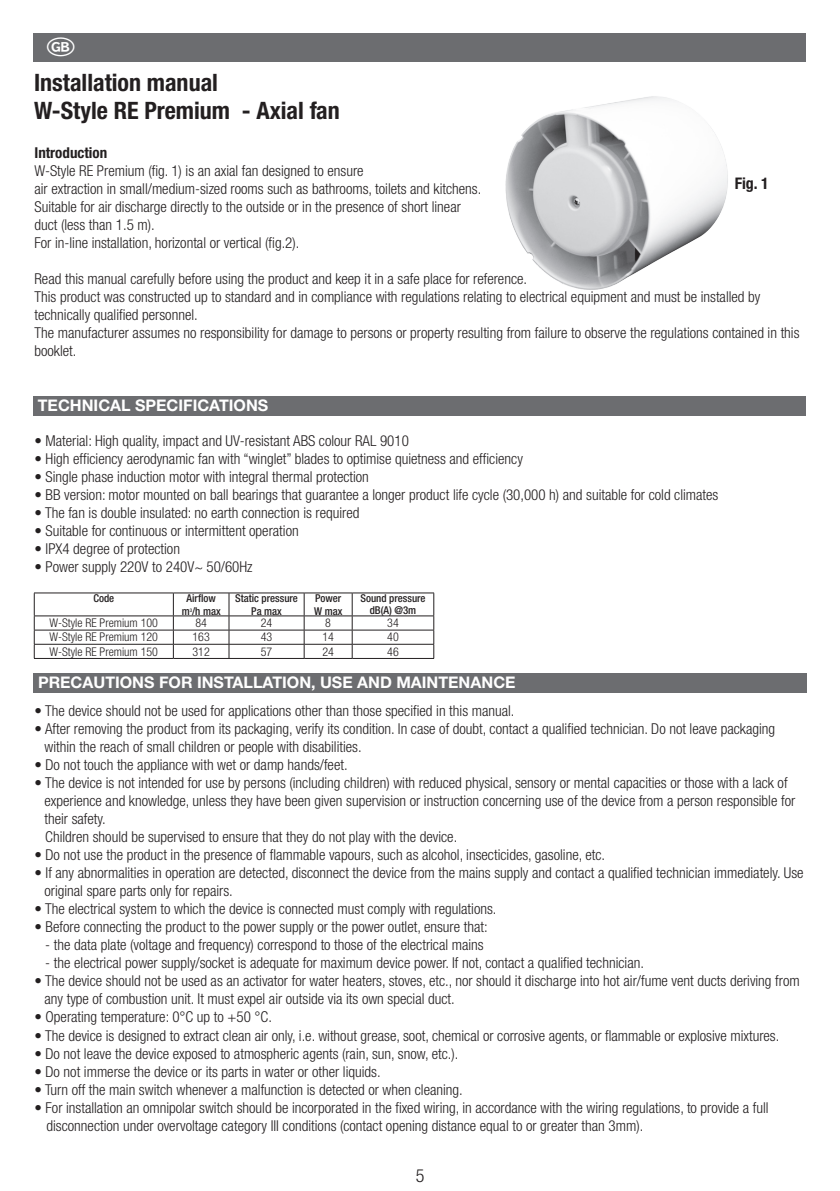
<style>
.page{position:relative;width:840px;height:1191px;background:#fff}
.page>*{position:absolute;margin:0;border:0;box-sizing:border-box;transform-origin:0 0}
.t1{font:700 condensed 24px "Helvetica Neue LT Std";color:#231f20}
.t2{font:300 condensed 18px "Helvetica Neue LT Std";color:#231f20}
.t3{font:700 16px "Helvetica Neue LT Std";color:#fff}
.t4{font:700 condensed 16px "Helvetica Neue LT Std";color:#231f20}
.Titoli_descrizione{font:300 condensed 15px/18px "Helvetica Neue LT Std";color:#231f20}
.Titoli_descrizione-2{font:700 condensed 15px "Helvetica Neue LT Std";color:#231f20}
.t5{font:300 condensed 12px "Helvetica Neue LT Std";color:#231f20}
.t6{font:500 condensed 10.8px/13px "Helvetica Neue LT Std";color:#231f20;text-align:center}
.s1{font-family:"Minion Pro";font-weight:400;font-stretch:normal}
</style>
<div class="page">
<div style="left:33px;top:34px;width:772px;height:28px;background:#6c6d70"></div>
<div style="left:34px;top:396px;width:771px;height:19px;background:#6c6d70"></div>
<div style="left:34px;top:673px;width:772px;height:20px;background:#6c6d70"></div>
<hr style="left:34px;top:592px;width:139px;height:1px;background:#231f20">
<hr style="left:173px;top:592px;width:56px;height:1px;background:#231f20">
<hr style="left:229px;top:592px;width:75px;height:1px;background:#231f20">
<hr style="left:304px;top:592px;width:48px;height:1px;background:#231f20">
<hr style="left:352px;top:592px;width:82px;height:1px;background:#231f20">
<hr style="left:34px;top:615px;width:139px;height:1px;background:#231f20">
<hr style="left:173px;top:615px;width:56px;height:1px;background:#231f20">
<hr style="left:229px;top:615px;width:75px;height:1px;background:#231f20">
<hr style="left:304px;top:615px;width:48px;height:1px;background:#231f20">
<hr style="left:352px;top:615px;width:82px;height:1px;background:#231f20">
<hr style="left:34px;top:630px;width:139px;height:1px;background:#231f20">
<hr style="left:173px;top:630px;width:56px;height:1px;background:#231f20">
<hr style="left:229px;top:630px;width:75px;height:1px;background:#231f20">
<hr style="left:304px;top:630px;width:48px;height:1px;background:#231f20">
<hr style="left:352px;top:630px;width:82px;height:1px;background:#231f20">
<hr style="left:34px;top:644px;width:139px;height:1px;background:#231f20">
<svg style="left:34px;top:593px;width:1px;height:65px"></svg>
<hr style="left:173px;top:644px;width:56px;height:1px;background:#231f20">
<svg style="left:173px;top:593px;width:1px;height:65px"></svg>
<hr style="left:229px;top:644px;width:75px;height:1px;background:#231f20">
<svg style="left:228px;top:593px;width:1px;height:65px"></svg>
<hr style="left:304px;top:644px;width:48px;height:1px;background:#231f20">
<svg style="left:303px;top:593px;width:1px;height:65px"></svg>
<hr style="left:352px;top:644px;width:82px;height:1px;background:#231f20">
<svg style="left:351px;top:593px;width:1px;height:65px"></svg>
<svg style="left:433px;top:593px;width:1px;height:65px"></svg>
<hr style="left:34px;top:658px;width:139px;height:1px;background:#231f20">
<hr style="left:173px;top:658px;width:56px;height:1px;background:#231f20">
<hr style="left:229px;top:658px;width:75px;height:1px;background:#231f20">
<hr style="left:304px;top:658px;width:48px;height:1px;background:#231f20">
<hr style="left:352px;top:658px;width:82px;height:1px;background:#231f20">
<img style="left:505px;top:96px;width:223px;height:194px">
<p class="t1" style="left:34px;top:68px;width:185px">Installation manual</p>
<p class="t1" style="left:34px;top:96px;width:307px">W-Style RE Premium - Axial fan</p>
<p class="Titoli_descrizione-2" style="left:34px;top:144px;width:74px">Introduction</p>
<p class="Titoli_descrizione" style="left:34px;top:162px;width:330px">W-Style RE Premium (fig. 1) is an axial fan designed to ensure</p>
<p class="Titoli_descrizione" style="left:34px;top:180px;width:448px">air extraction in small/medium-sized rooms such as bathrooms, toilets and kitchens.</p>
<p class="Titoli_descrizione" style="left:34px;top:198px;width:427px">Suitable for air discharge directly to the outside or in the presence of short linear</p>
<p class="Titoli_descrizione" style="left:34px;top:216px;width:122px">duct (less than 1.5 m).</p>
<p class="Titoli_descrizione" style="left:34px;top:234px;width:266px">For in-line installation, horizontal or vertical (fig.2).</p>
<p class="Titoli_descrizione" style="left:34px;top:270px;width:494px">Read this manual carefully before using the product and keep it in a safe place for reference.</p>
<p class="Titoli_descrizione" style="left:34px;top:288px;width:727px">This product was constructed up to standard and in compliance with regulations relating to electrical equipment and must be installed by technically qualified personnel.</p>
<p class="Titoli_descrizione" style="left:34px;top:324px;width:766px">The manufacturer assumes no responsibility for damage to persons or property resulting from failure to observe the regulations contained in this booklet.</p>
<p class="t4" style="left:734px;top:174px;width:36px">Fig. 1</p>
<p class="t3" style="left:38px;top:395px;width:232px">TECHNICAL SPECIFICATIONS</p>
<p class="Titoli_descrizione" style="left:34px;top:432px;width:376px">• Material: High quality, impact and UV-resistant ABS colour RAL 9010</p>
<p class="Titoli_descrizione" style="left:34px;top:450px;width:489px">• High efficiency aerodynamic fan with “winglet” blades to optimise quietness and efficiency</p>
<p class="Titoli_descrizione" style="left:34px;top:468px;width:336px">• Single phase induction motor with integral thermal protection</p>
<p class="Titoli_descrizione" style="left:34px;top:486px;width:685px">• BB version: motor mounted on ball bearings that guarantee a longer product life cycle (30,000 h) and suitable for cold climates</p>
<p class="Titoli_descrizione" style="left:34px;top:504px;width:326px">• The fan is double insulated: no earth connection is required</p>
<p class="Titoli_descrizione" style="left:34px;top:522px;width:265px">• Suitable for continuous or intermittent operation</p>
<p class="Titoli_descrizione" style="left:34px;top:540px;width:147px">• IPX4 degree of protection</p>
<p class="Titoli_descrizione" style="left:34px;top:558px;width:219px">• Power supply 220V to 240V<span class="s1">~</span> 50/60Hz</p>
<p class="t6" style="left:93px;top:591px;width:22px">Code</p>
<p class="t6" style="left:182px;top:591px;width:40px">Airflow m<sup>3</sup>/h max</p>
<p class="t6" style="left:235px;top:591px;width:64px">Static pressure<br>Pa max</p>
<p class="t6" style="left:314px;top:591px;width:30px;text-align:left">Power<br>W max</p>
<p class="t6" style="left:360px;top:592px;width:67px;line-height:12px">Sound pressure dB(A) @3m</p>
<p class="t5" style="left:50px;top:616px;width:110px">W-Style RE Premium 100</p>
<p class="t5" style="left:195px;top:616px;width:13px">84</p>
<p class="t5" style="left:261px;top:616px;width:13px">24</p>
<p class="t5" style="left:325px;top:616px;width:7px">8</p>
<p class="t5" style="left:387px;top:616px;width:13px">34</p>
<p class="t5" style="left:50px;top:630px;width:110px">W-Style RE Premium 120</p>
<p class="t5" style="left:192px;top:630px;width:19px">163</p>
<p class="t5" style="left:261px;top:630px;width:13px">43</p>
<p class="t5" style="left:322px;top:630px;width:13px">14</p>
<p class="t5" style="left:387px;top:630px;width:13px">40</p>
<p class="t5" style="left:50px;top:644px;width:110px">W-Style RE Premium 150</p>
<p class="t5" style="left:192px;top:644px;width:19px">312</p>
<p class="t5" style="left:261px;top:644px;width:13px">57</p>
<p class="t5" style="left:322px;top:644px;width:13px">24</p>
<p class="t5" style="left:387px;top:644px;width:13px">46</p>
<p class="t3" style="left:38px;top:673px;width:479px">PRECAUTIONS FOR INSTALLATION, USE AND MAINTENANCE</p>
<p class="Titoli_descrizione" style="left:34px;top:702px;width:481px">• The device should not be used for applications other than those specified in this manual.</p>
<p class="Titoli_descrizione" style="left:44px;top:720px;width:731px;text-indent:-10px">• After removing the product from its packaging, verify its condition. In case of doubt, contact a qualified technician. Do not leave packaging within the reach of small children or people with disabilities.</p>
<p class="Titoli_descrizione" style="left:34px;top:756px;width:314px">• Do not touch the appliance with wet or damp hands/feet.</p>
<p class="Titoli_descrizione" style="left:44px;top:774px;width:751px;text-indent:-10px">• The device is not intended for use by persons (including children) with reduced physical, sensory or mental capacities or those with a lack of experience and knowledge, unless they have been given supervision or instruction concerning use of the device from a person responsible for their safety.</p>
<p class="Titoli_descrizione" style="left:45px;top:828px;width:413px">Children should be supervised to ensure that they do not play with the device.</p>
<p class="Titoli_descrizione" style="left:34px;top:846px;width:572px">• Do not use the product in the presence of flammable vapours, such as alcohol, insecticides, gasoline, etc.</p>
<p class="Titoli_descrizione" style="left:44px;top:864px;width:760px;text-indent:-10px">• If any abnormalities in operation are detected, disconnect the device from the mains supply and contact a qualified technician immediately. Use original spare parts only for repairs.</p>
<p class="Titoli_descrizione" style="left:34px;top:900px;width:463px">• The electrical system to which the device is connected must comply with regulations.</p>
<p class="Titoli_descrizione" style="left:34px;top:918px;width:454px">• Before connecting the product to the power supply or the power outlet, ensure that:</p>
<p class="Titoli_descrizione" style="left:45px;top:936px;width:440px">- the data plate (voltage and frequency) correspond to those of the electrical mains</p>
<p class="Titoli_descrizione" style="left:45px;top:954px;width:600px">- the electrical power supply/socket is adequate for maximum device power. If not, contact a qualified technician.</p>
<p class="Titoli_descrizione" style="left:44px;top:972px;width:756px;text-indent:-10px">• The device should not be used as an activator for water heaters, stoves, etc., nor should it discharge into hot air/fume vent ducts deriving from any type of combustion unit. It must expel air outside via its own special duct.</p>
<p class="Titoli_descrizione" style="left:34px;top:1008px;width:239px">• Operating temperature: 0°C up to +50 °C.</p>
<p class="Titoli_descrizione" style="left:34px;top:1026px;width:746px">• The device is designed to extract clean air only, i.e. without grease, soot, chemical or corrosive agents, or flammable or explosive mixtures.</p>
<p class="Titoli_descrizione" style="left:34px;top:1044px;width:425px">• Do not leave the device exposed to atmospheric agents (rain, sun, snow, etc.).</p>
<p class="Titoli_descrizione" style="left:34px;top:1062px;width:347px">• Do not immerse the device or its parts in water or other liquids.</p>
<p class="Titoli_descrizione" style="left:34px;top:1080px;width:429px">• Turn off the main switch whenever a malfunction is detected or when cleaning.</p>
<p class="Titoli_descrizione" style="left:46px;top:1098px;width:723px;text-indent:-12px">• For installation an omnipolar switch should be incorporated in the fixed wiring, in accordance with the wiring regulations, to provide a full disconnection under overvoltage category III conditions (contact opening distance equal to or greater than 3mm).</p>
<p class="t2" style="left:415px;top:1165px;width:10px">5</p>
</div>
